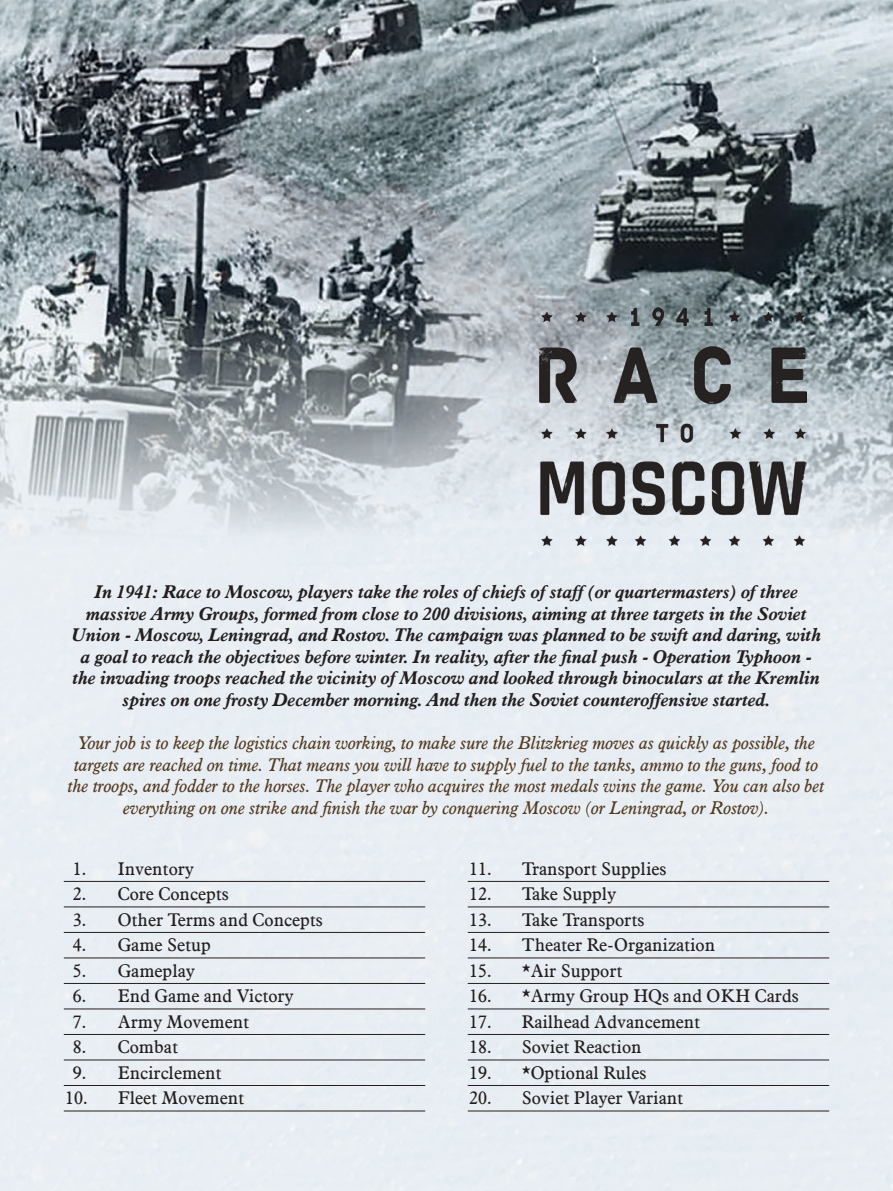
<style>
.page{position:relative;width:893px;height:1191px;background:#fff}
.page>*{position:absolute;margin:0;border:0;box-sizing:border-box;transform-origin:0 0}
.t1{font:italic 700 18px/21.6px "Aldine 721 EUX";color:#231f20;text-align:center}
.t2{font:italic 18px/21.6px "Aldine 721 EUX";color:#523920;text-align:center}
.t3{font:18px "Aldine 721 EUX";color:#231f20}
</style>
<div class="page">
<div style="left:0;top:545px;width:893px;height:646px;background:#e8eef3"></div>
<img style="left:0;top:0;width:893px;height:545px">
<img style="left:539px;top:307px;width:267px;height:238px">
<hr style="left:64px;top:881px;width:361px;height:1px;background:#231f20">
<hr style="left:64px;top:906px;width:361px;height:1px;background:#231f20">
<hr style="left:64px;top:932px;width:361px;height:1px;background:#231f20">
<hr style="left:64px;top:957px;width:361px;height:1px;background:#231f20">
<hr style="left:64px;top:983px;width:361px;height:1px;background:#231f20">
<hr style="left:64px;top:1008px;width:361px;height:1px;background:#231f20">
<hr style="left:64px;top:1034px;width:361px;height:1px;background:#231f20">
<hr style="left:64px;top:1059px;width:361px;height:1px;background:#231f20">
<hr style="left:64px;top:1085px;width:361px;height:1px;background:#231f20">
<hr style="left:64px;top:1110px;width:361px;height:1px;background:#231f20">
<hr style="left:468px;top:881px;width:361px;height:1px;background:#231f20">
<hr style="left:468px;top:906px;width:361px;height:1px;background:#231f20">
<hr style="left:468px;top:932px;width:361px;height:1px;background:#231f20">
<hr style="left:468px;top:957px;width:361px;height:1px;background:#231f20">
<hr style="left:468px;top:983px;width:361px;height:1px;background:#231f20">
<hr style="left:468px;top:1008px;width:361px;height:1px;background:#231f20">
<hr style="left:468px;top:1034px;width:361px;height:1px;background:#231f20">
<hr style="left:468px;top:1059px;width:361px;height:1px;background:#231f20">
<hr style="left:468px;top:1085px;width:361px;height:1px;background:#231f20">
<hr style="left:468px;top:1110px;width:361px;height:1px;background:#231f20">
<p class="t1" style="left:72px;top:581px;width:751px">In 1941: Race to Moscow, players take the roles of chiefs of staff (or quartermasters) of three massive Army Groups, formed from close to 200 divisions, aiming at three targets in the Soviet Union - Moscow, Leningrad, and Rostov. The campaign was planned to be swift and daring, with a goal to reach the objectives before winter. In reality, after the final push - Operation Typhoon - the invading troops reached the vicinity of Moscow and looked through binoculars at the Kremlin spires on one frosty December morning. And then the Soviet counteroffensive started.</p>
<p class="t2" style="left:68px;top:732px;width:758px">Your job is to keep the logistics chain working, to make sure the Blitzkrieg moves as quickly as possible, the targets are reached on time. That means you will have to supply fuel to the tanks, ammo to the guns, food to the troops, and fodder to the horses. The player who acquires the most medals wins the game. You can also bet everything on one strike and finish the war by conquering Moscow (or Leningrad, or Rostov).</p>
<p class="t3" style="left:73px;top:857px;width:123px">1. Inventory</p>
<p class="t3" style="left:73px;top:883px;width:158px">2. Core Concepts</p>
<p class="t3" style="left:73px;top:908px;width:252px">3. Other Terms and Concepts</p>
<p class="t3" style="left:73px;top:934px;width:140px">4. Game Setup</p>
<p class="t3" style="left:73px;top:959px;width:123px">5. Gameplay</p>
<p class="t3" style="left:73px;top:985px;width:222px">6. End Game and Victory</p>
<p class="t3" style="left:73px;top:1010px;width:178px">7. Army Movement</p>
<p class="t3" style="left:73px;top:1036px;width:107px">8. Combat</p>
<p class="t3" style="left:73px;top:1061px;width:150px">9. Encirclement</p>
<p class="t3" style="left:65px;top:1087px;width:181px">10. Fleet Movement</p>
<p class="t3" style="left:469px;top:857px;width:199px">11. Transport Supplies</p>
<p class="t3" style="left:469px;top:883px;width:148px">12. Take Supply</p>
<p class="t3" style="left:469px;top:908px;width:177px">13. Take Transports</p>
<p class="t3" style="left:469px;top:934px;width:247px">14. Theater Re-Organization</p>
<p class="t3" style="left:469px;top:959px;width:155px">15. *Air Support</p>
<p class="t3" style="left:469px;top:985px;width:331px">16. *Army Group HQs and OKH Cards</p>
<p class="t3" style="left:469px;top:1010px;width:233px">17. Railhead Advancement</p>
<p class="t3" style="left:469px;top:1036px;width:174px">18. Soviet Reaction</p>
<p class="t3" style="left:469px;top:1061px;width:179px">19. *Optional Rules</p>
<p class="t3" style="left:469px;top:1087px;width:216px">20. Soviet Player Variant</p>
</div>
